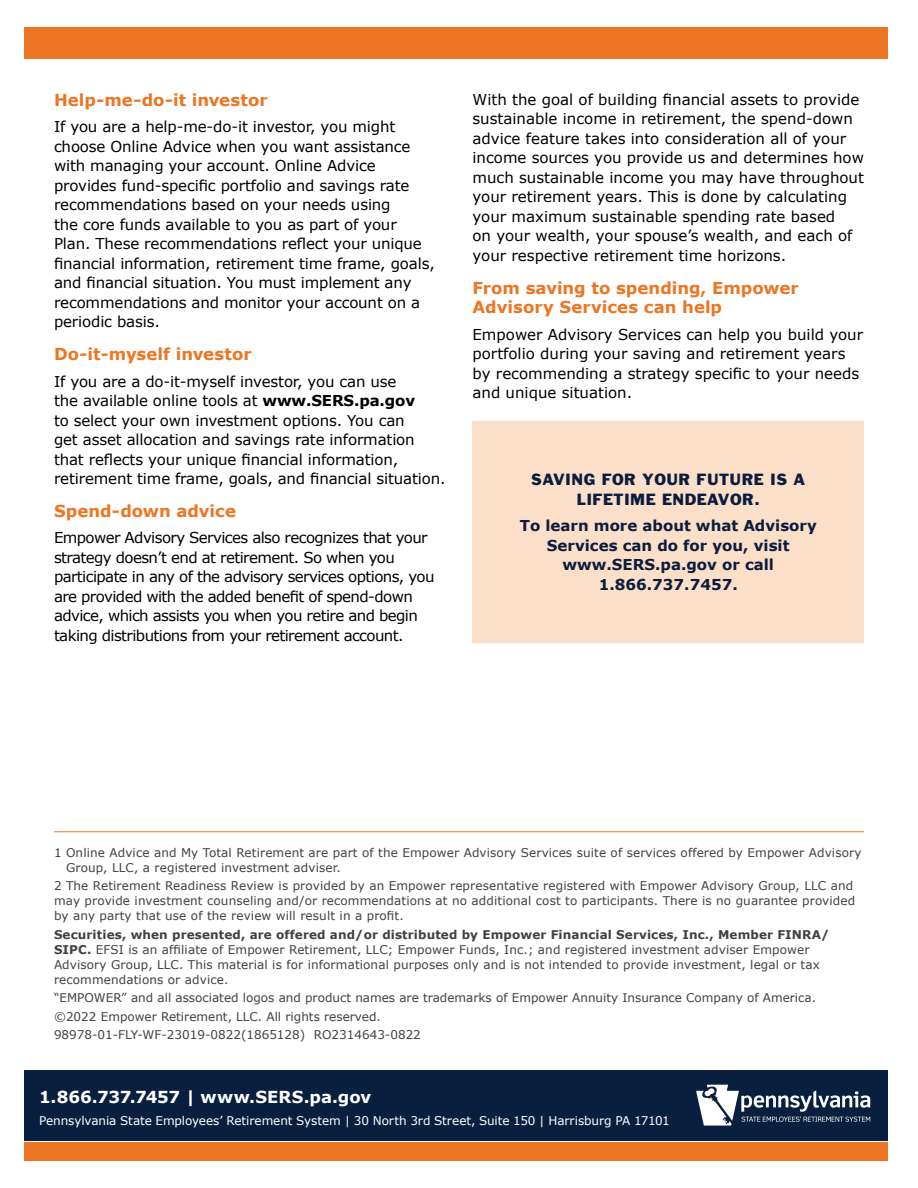
<style>
.page{position:relative;width:918px;height:1188px;background:#fff}
.page>*{position:absolute;margin:0;border:0;box-sizing:border-box;transform-origin:0 0}
.t1{font:700 16.5px/19.5px "Verdana";color:#ed7624}
.t2{font:700 16.5px "Verdana";color:#fff}
.t3{font:15px/19.5px "Verdana";letter-spacing:-.01em;color:#000}
.t4{font:15px/19.5px "Verdana";letter-spacing:-.04em;color:#000}
.t5{font:700 15px/19.5px "Verdana";color:#0b1d3f;text-align:center}
.t6{font:15px/19.5px "Franklin Gothic Std";letter-spacing:.03em;color:#0b1d3f;text-align:center}
.t7{font:12px/15px "Verdana";letter-spacing:.01em;color:#414042}
.t8{font:12px "Verdana";letter-spacing:-.01em;color:#fff}
.s1{font-weight:700}
</style>
<div class="page">
<div style="left:24px;top:1070px;width:864px;height:70px;background:#081f3f"></div>
<div style="left:24px;top:1143px;width:864px;height:18px;background:#ec7624"></div>
<svg style="left:696px;top:1085px;width:174px;height:41px"></svg>
<div style="left:24px;top:27px;width:864px;height:32px;background:#ec7624"></div>
<div style="left:472px;top:421px;width:392px;height:222px;background:#fcdfc8"></div>
<hr style="left:54px;top:832px;width:810px;height:1px;background:#ed7624">
<p class="t1" style="left:54px;top:90px;width:215px">Help-me-do-it investor</p>
<p class="t3" style="left:54px;top:117px;width:382px">If you are a help-me-do-it investor, you might choose Online Advice when you want assistance with managing your account. Online Advice provides fund-specific portfolio and savings rate recommendations based on your needs using<br>the core funds available to you as part of your Plan. These recommendations reflect your unique financial information, retirement time frame, goals, and financial situation. You must implement any recommendations and monitor your account on a periodic basis.</p>
<p class="t1" style="left:54px;top:345px;width:199px">Do-it-myself investor</p>
<p class="t3" style="left:54px;top:372px;width:393px">If you are a do-it-myself investor, you can use<br>the available online tools at <span class="s1">www.SERS.pa.gov<br></span>to select your own investment options. You can<br>get asset allocation and savings rate information that reflects your unique financial information, retirement time frame, goals, and financial situation.</p>
<p class="t1" style="left:54px;top:501px;width:184px">Spend-down advice</p>
<p class="t4" style="left:54px;top:528px;width:382px">Empower Advisory Services also recognizes that your strategy doesn’t end at retirement. So when you participate in any of the advisory services options, you are provided with the added benefit of spend-down advice, which assists you when you retire and begin taking distributions from your retirement account.</p>
<p class="t3" style="left:472px;top:90px;width:393px">With the goal of building financial assets to provide sustainable income in retirement, the spend-down advice feature takes into consideration all of your income sources you provide us and determines how much sustainable income you may have throughout your retirement years. This is done by calculating your maximum sustainable spending rate based<br>on your wealth, your spouse’s wealth, and each of your respective retirement time horizons.</p>
<p class="t1" style="left:472px;top:278px;width:328px">From saving to spending, Empower<br>Advisory Services can help</p>
<p class="t3" style="left:472px;top:325px;width:392px">Empower Advisory Services can help you build your portfolio during your saving and retirement years by recommending a strategy specific to your needs and unique situation.</p>
<p class="t6" style="left:531px;top:470px;width:276px">SAVING FOR YOUR FUTURE IS A<br>LIFETIME ENDEAVOR.</p>
<p class="t5" style="left:520px;top:516px;width:299px">To learn more about what Advisory<br>Services can do for you, visit www.SERS.pa.gov or call<br>1.866.737.7457.</p>
<p class="t7" style="left:66px;top:845px;width:797px;text-indent:-12px">1 Online Advice and My Total Retirement are part of the Empower Advisory Services suite of services offered by Empower Advisory<br>Group, LLC, a registered investment adviser.</p>
<p class="t7" style="left:54px;top:879px;width:803px">2 The Retirement Readiness Review is provided by an Empower representative registered with Empower Advisory Group, LLC and may provide investment counseling and/or recommendations at no additional cost to participants. There is no guarantee provided by any party that use of the review will result in a profit.</p>
<p class="t7" style="left:54px;top:927px;width:777px"><span class="s1">Securities, when presented, are offered and/or distributed by Empower Financial Services, Inc., Member FINRA/ SIPC.</span> EFSI is an affiliate of Empower Retirement, LLC; Empower Funds, Inc.; and registered investment adviser Empower Advisory Group, LLC. This material is for informational purposes only and is not intended to provide investment, legal or tax recommendations or advice.</p>
<p class="t7" style="left:54px;top:989px;width:764px;line-height:18.5px">“EMPOWER” and all associated logos and product names are trademarks of Empower Annuity Insurance Company of America. ©2022 Empower Retirement, LLC. All rights reserved.<br>98978-01-FLY-WF-23019-0822(1865128) RO2314643-0822</p>
<p class="t2" style="left:39px;top:1087px;width:334px">1.866.737.7457 | www.SERS.pa.gov</p>
<p class="t8" style="left:39px;top:1113px;width:632px">Pennsylvania State Employees’ Retirement System | 30 North 3rd Street, Suite 150 | Harrisburg PA 17101</p>
</div>
